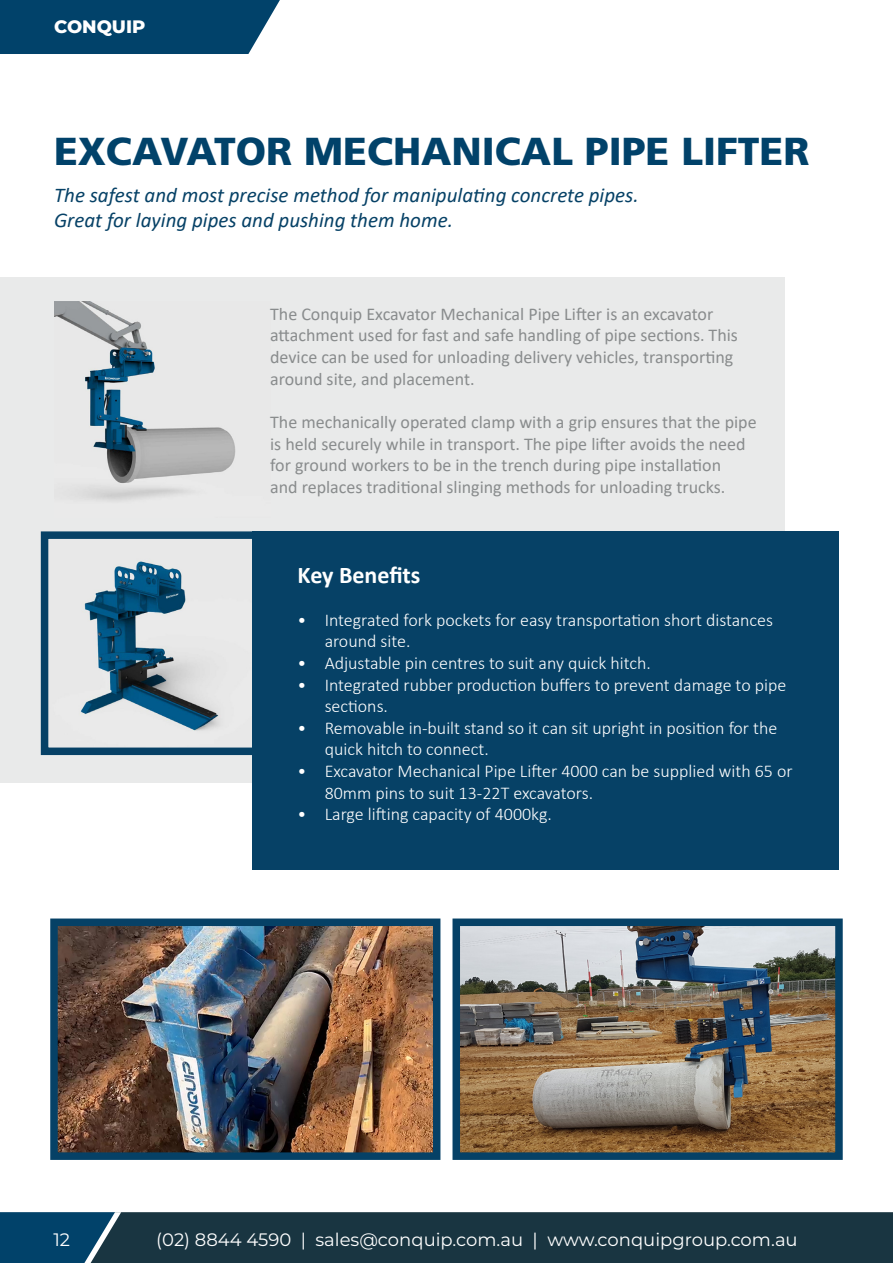
<style>
.page{position:relative;width:893px;height:1263px;background:#fff}
.page>*{position:absolute;margin:0;border:0;box-sizing:border-box;transform-origin:0 0}
.t1{font:900 39px "Frutiger LT Pro";color:#01426a}
.t2{font:700 24px "Calibri";color:#fff}
.t3{font:italic 21px/25.2px "Calibri";color:#064166}
.t4{font:18px/21.6px "Calibri";color:#898c8d}
.t5{font:300 18px/21.6px "Calibri";color:#fff}
.t6{font:18px "Montserrat";color:#fff}
.t7{font:800 18px "Montserrat";color:#fff}
</style>
<div class="page">
<div style="left:121px;top:1212px;width:772px;height:51px;background:#193541"></div>
<svg style="left:0;top:1212px;width:121px;height:51px;background:#114a6c"></svg>
<div style="left:0;top:0;width:280px;height:54px;background:#01426a"></div>
<div style="left:0;top:277px;width:785px;height:506px;background:#e9eaea"></div>
<img style="left:54px;top:301px;width:182px;height:200px">
<img style="left:81px;top:561px;width:138px;height:170px">
<div style="left:41px;top:531px;width:223px;height:224px;border:8px solid #064166"></div>
<div style="left:252px;top:532px;width:587px;height:338px;background:#064166"></div>
<img style="left:59px;top:927px;width:372px;height:224px">
<div style="left:50px;top:918px;width:390px;height:242px;border:8px solid #064166"></div>
<img style="left:461px;top:927px;width:373px;height:224px">
<div style="left:452px;top:918px;width:391px;height:242px;border:8px solid #064166"></div>
<p class="t7" style="left:54px;top:14px;width:93px">CONQUIP</p>
<p class="t1" style="left:54px;top:128px;width:757px">EXCAVATOR MECHANICAL PIPE LIFTER</p>
<p class="t3" style="left:54px;top:182px;width:586px">The safest and most precise method for manipulating concrete pipes.<br>Great for laying pipes and pushing them home.</p>
<p class="t4" style="left:270px;top:303px;width:469px">The Conquip Excavator Mechanical Pipe Lifter is an excavator attachment used for fast and safe handling of pipe sections. This device can be used for unloading delivery vehicles, transporting around site, and placement.</p>
<p class="t4" style="left:270px;top:411px;width:488px">The mechanically operated clamp with a grip ensures that the pipe is held securely while in transport. The pipe lifter avoids the need for ground workers to be in the trench during pipe installation<br>and replaces traditional slinging methods for unloading trucks.</p>
<p class="t2" style="left:298px;top:558px;width:124px">Key Benefits</p>
<p class="t5" style="left:325px;top:609px;width:450px;text-indent:-27px">• Integrated fork pockets for easy transportation short distances around site.</p>
<p class="t5" style="left:298px;top:652px;width:355px">• Adjustable pin centres to suit any quick hitch.</p>
<p class="t5" style="left:325px;top:673px;width:463px;text-indent:-27px">• Integrated rubber production buffers to prevent damage to pipe sections.</p>
<p class="t5" style="left:325px;top:717px;width:454px;text-indent:-27px">• Removable in-built stand so it can sit upright in position for the quick hitch to connect.</p>
<p class="t5" style="left:325px;top:760px;width:470px;text-indent:-27px">• Excavator Mechanical Pipe Lifter 4000 can be supplied with 65 or<br>80mm pins to suit 13-22T excavators.</p>
<p class="t5" style="left:298px;top:803px;width:256px">• Large lifting capacity of 4000kg.</p>
<p class="t6" style="left:53px;top:1227px;width:18px">12</p>
<p class="t6" style="left:156px;top:1227px;width:643px">(02) 8844 4590 | sales@conquip.com.au | www.conquipgroup.com.au</p>
</div>
